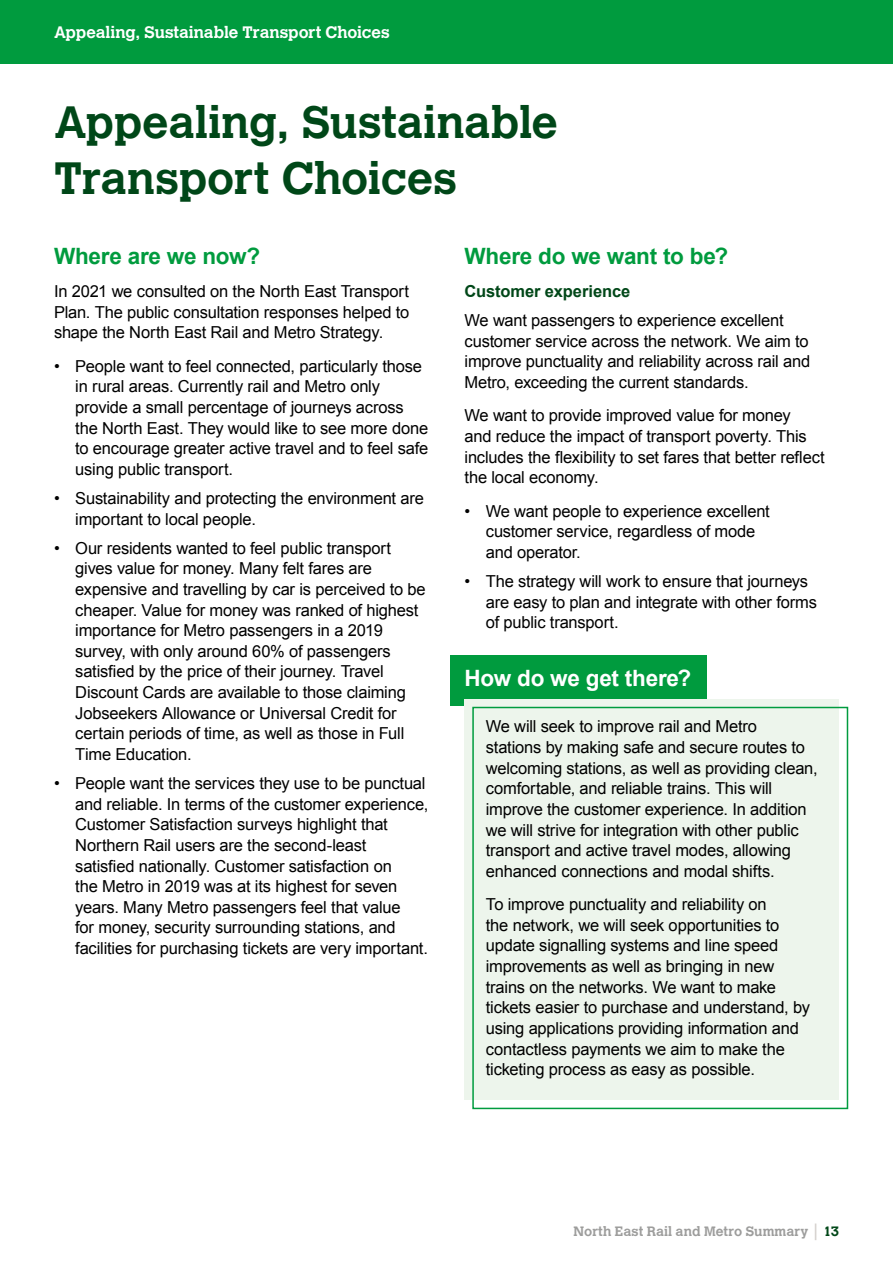
<style>
.page{position:relative;width:893px;height:1263px;background:#fff}
.page>*{position:absolute;margin:0;border:0;box-sizing:border-box;transform-origin:0 0}
.t1{font:700 45px/56.2px "Calvert";letter-spacing:-.005em;color:#004718}
.t2{font:700 22.5px "Arial";letter-spacing:-.01em;color:#009b3e}
.t3{font:700 22.5px "Arial";letter-spacing:-.01em;color:#fff}
.t4{font:16.5px/20.7px "Arial";letter-spacing:-.01em;color:#000}
.t5{font:700 16.5px "Calvert";letter-spacing:-.005em;color:#fff}
.t6{font:700 16.5px "Arial";letter-spacing:-.005em;color:#004718}
.t7{font:700 13.5px "Calvert";letter-spacing:.005em;color:#9d9d9c}
.s1{font-size:16.65px;color:#d4d0cc}
.s2{color:#004718}
</style>
<div class="page">
<div style="left:0;top:0;width:893px;height:64px;background:#009b3e"></div>
<div style="left:450px;top:655px;width:256px;height:51px;background:#009b3e"></div>
<div style="left:465px;top:699px;width:374px;height:401px;background:#edf5ec"></div>
<div style="left:472px;top:707px;width:376px;height:402px;border:2px solid #009b3e"></div>
<p class="t5" style="left:54px;top:21px;width:337px">Appealing, Sustainable Transport Choices</p>
<h1 class="t1" style="left:54px;top:93px;width:506px">Appealing, Sustainable<br>Transport Choices</h1>
<h2 class="t2" style="left:54px;top:241px;width:208px">Where are we now?</h2>
<p class="t4" style="left:54px;top:281px;width:357px;text-align:justify">In 2021 we consulted on the North East Transport Plan. The public consultation responses helped to shape the North East Rail and Metro Strategy.</p>
<p class="t4" style="left:75px;top:356px;width:355px;text-indent:-21px">• People want to feel connected, particularly those in rural areas. Currently rail and Metro only provide a small percentage of journeys across the North East. They would like to see more done to encourage greater active travel and to feel safe using public transport.</p>
<p class="t4" style="left:75px;top:488px;width:350px;text-indent:-21px">• Sustainability and protecting the environment are important to local people.</p>
<p class="t4" style="left:75px;top:538px;width:352px;text-indent:-21px">• Our residents wanted to feel public transport gives value for money. Many felt fares are expensive and travelling by car is perceived to be cheaper. Value for money was ranked of highest importance for Metro passengers in a 2019 survey, with only around 60% of passengers satisfied by the price of their journey. Travel Discount Cards are available to those claiming Jobseekers Allowance or Universal Credit for certain periods of time, as well as those in Full Time Education.</p>
<p class="t4" style="left:75px;top:773px;width:355px;text-indent:-21px">• People want the services they use to be punctual and reliable. In terms of the customer experience, Customer Satisfaction surveys highlight that Northern Rail users are the second-least satisfied nationally. Customer satisfaction on<br>the Metro in 2019 was at its highest for seven years. Many Metro passengers feel that value<br>for money, security surrounding stations, and facilities for purchasing tickets are very important.</p>
<h2 class="t2" style="left:465px;top:241px;width:265px">Where do we want to be?</h2>
<p class="t6" style="left:465px;top:280px;width:167px">Customer experience</p>
<p class="t4" style="left:465px;top:310px;width:347px">We want passengers to experience excellent customer service across the network. We aim to improve punctuality and reliability across rail and Metro, exceeding the current standards.</p>
<p class="t4" style="left:465px;top:405px;width:362px">We want to provide improved value for money<br>and reduce the impact of transport poverty. This includes the flexibility to set fares that better reflect the local economy.</p>
<p class="t4" style="left:486px;top:501px;width:285px;text-indent:-21px">• We want people to experience excellent customer service, regardless of mode and operator.</p>
<p class="t4" style="left:486px;top:571px;width:333px;text-indent:-21px">• The strategy will work to ensure that journeys are easy to plan and integrate with other forms of public transport.</p>
<h2 class="t3" style="left:465px;top:663px;width:228px">How do we get there?</h2>
<p class="t4" style="left:486px;top:716px;width:333px">We will seek to improve rail and Metro<br>stations by making safe and secure routes to welcoming stations, as well as providing clean, comfortable, and reliable trains. This will improve the customer experience. In addition we will strive for integration with other public transport and active travel modes, allowing enhanced connections and modal shifts.</p>
<p class="t4" style="left:486px;top:894px;width:326px">To improve punctuality and reliability on<br>the network, we will seek opportunities to update signalling systems and line speed improvements as well as bringing in new trains on the networks. We want to make tickets easier to purchase and understand, by using applications providing information and contactless payments we aim to make the ticketing process as easy as possible.</p>
<p class="t7" style="left:574px;top:1222px;width:267px">North East Rail and Metro Summary <span class="s1">|</span> <span class="s2">13</span></p>
</div>
